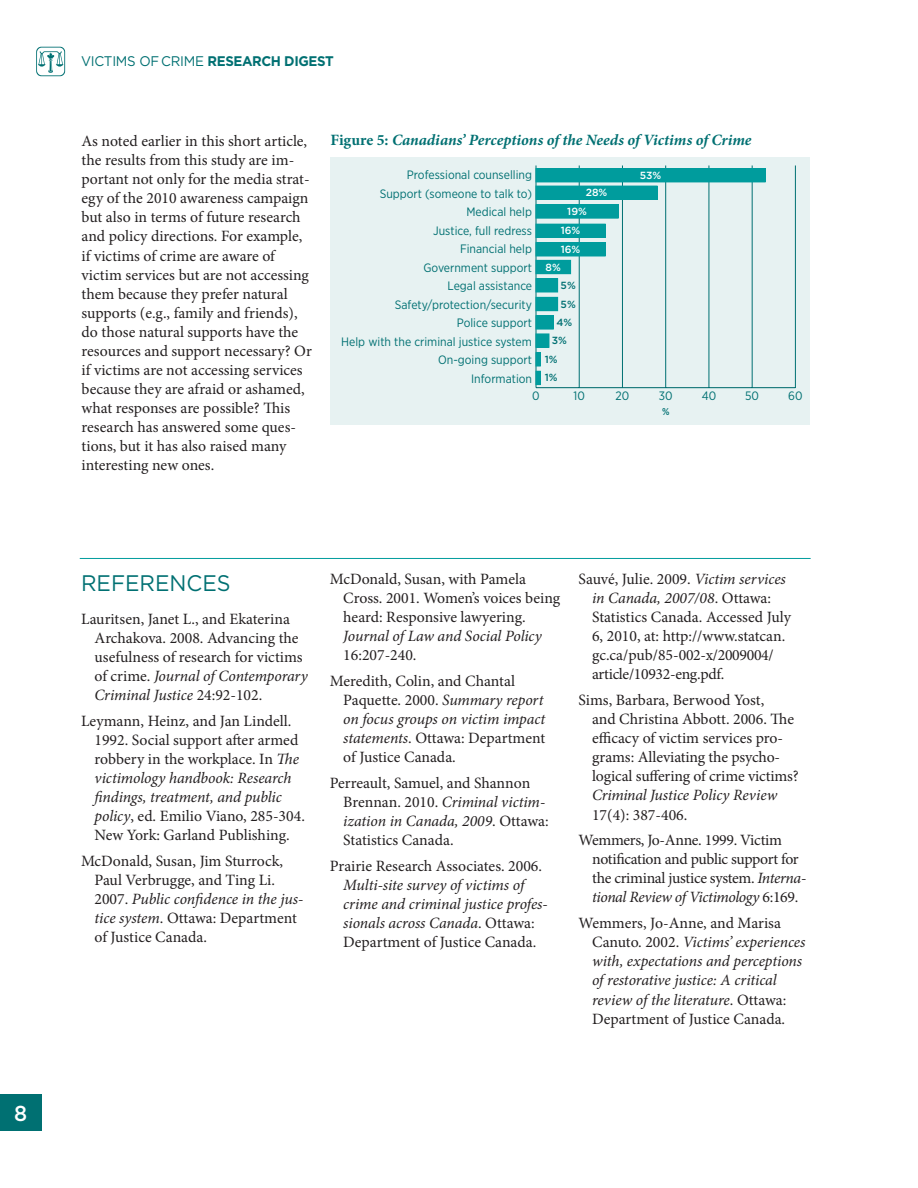
<style>
.page{position:relative;width:918px;height:1188px;background:#fff}
.page>*{position:absolute;margin:0;border:0;box-sizing:border-box;transform-origin:0 0}
.t1{font:22.5px "Gotham";color:#007072;scale:.96 1}
.t2{font:500 21.6px "Gotham";color:#fff;scale:.96 1}
.t3{font:15.75px/19px "Minion Pro";letter-spacing:-.005em;color:#231f20}
.t4{font:italic 15.75px/19px "Minion Pro";letter-spacing:-.01em;color:#231f20}
.t5{font:italic 700 15.75px "Minion Pro";letter-spacing:-.005em;color:#007072}
.t6{font:13.95px "Gotham";letter-spacing:-.02em;color:#007072;scale:.96 1}
.t7{font:12.15px "Gotham Narrow";color:#007072}
.t8{font:500 10.35px "Gotham";color:#fff}
.t9{font:500 10.35px "Gotham";color:#007072}
.t10{font:500 9.9px "Gotham Narrow";color:#007072}
.s1{font-weight:700}
.s2{font-style:normal}
.s3{font-style:italic}
</style>
<div class="page">
<div style="left:0;top:1094px;width:41px;height:37px;background:#007072"></div>
<svg style="left:36px;top:47px;width:29px;height:29px"></svg>
<div style="left:330px;top:157px;width:480px;height:267px;background:#e7f2f2"></div>
<hr style="left:536px;top:387px;width:259px;height:1px;background:#007072">
<hr style="left:536px;top:165px;width:1px;height:223px;background:#007072">
<hr style="left:579px;top:165px;width:1px;height:223px;background:#007072">
<hr style="left:622px;top:165px;width:1px;height:223px;background:#007072">
<hr style="left:665px;top:165px;width:1px;height:223px;background:#007072">
<hr style="left:709px;top:165px;width:1px;height:223px;background:#007072">
<hr style="left:752px;top:165px;width:1px;height:223px;background:#007072">
<hr style="left:795px;top:165px;width:1px;height:223px;background:#007072">
<div style="left:536px;top:169px;width:229px;height:13px;background:#009c9d"></div>
<div style="left:536px;top:168px;width:229px;height:14px;border:1px solid #009c9d"></div>
<div style="left:536px;top:186px;width:121px;height:13px;background:#009c9d"></div>
<div style="left:536px;top:186px;width:121px;height:14px;border:1px solid #009c9d"></div>
<div style="left:536px;top:205px;width:82px;height:13px;background:#009c9d"></div>
<div style="left:536px;top:224px;width:69px;height:13px;background:#009c9d"></div>
<div style="left:536px;top:224px;width:69px;height:14px;border:1px solid #009c9d"></div>
<div style="left:536px;top:243px;width:69px;height:13px;background:#009c9d"></div>
<div style="left:536px;top:242px;width:69px;height:14px;border:1px solid #009c9d"></div>
<div style="left:536px;top:260px;width:35px;height:14px;background:#009c9d"></div>
<div style="left:536px;top:279px;width:22px;height:13px;background:#009c9d"></div>
<div style="left:536px;top:278px;width:22px;height:14px;border:1px solid #009c9d"></div>
<div style="left:536px;top:297px;width:22px;height:14px;background:#009c9d"></div>
<div style="left:536px;top:316px;width:17px;height:13px;background:#009c9d"></div>
<div style="left:536px;top:315px;width:18px;height:14px;border:1px solid #009c9d"></div>
<div style="left:536px;top:334px;width:13px;height:13px;background:#009c9d"></div>
<div style="left:536px;top:334px;width:13px;height:14px;border:1px solid #009c9d"></div>
<hr style="left:536px;top:353px;width:4px;height:13px;background:#009c9d">
<div style="left:536px;top:352px;width:5px;height:14px;border:1px solid #009c9d"></div>
<hr style="left:536px;top:371px;width:4px;height:14px;background:#009c9d">
<div style="left:536px;top:371px;width:5px;height:14px;border:1px solid #009c9d"></div>
<hr style="left:80px;top:558px;width:731px;height:1px;background:#009c9d">
<h2 class="t2" style="left:14px;top:1101px;width:15px">8</h2>
<p class="t6" style="left:81px;top:53px;width:265px">VICTIMS OF CRIME <span class="s1">RESEARCH DIGEST</span></p>
<p class="t3" style="left:82px;top:132px;width:232px">As noted earlier in this short article, the results from this study are im&shy;portant not only for the media strat&shy;egy of the 2010 awareness campaign but also in terms of future research and policy directions. For example, if victims of crime are aware of victim services but are not accessing them because they prefer natural supports (e.g., family and friends), do those natural supports have the resources and support necessary? Or if victims are not accessing services because they are afraid or ashamed, what responses are possible? This research has answered some ques&shy;tions, but it has also raised many interesting new ones.</p>
<p class="t5" style="left:330px;top:129px;width:423px"><span class="s2">Figure 5:</span> Canadians’ Perceptions of the Needs of Victims of Crime</p>
<p class="t7" style="left:407px;top:168px;width:127px">Professional counselling</p>
<p class="t8" style="left:640px;top:169px;width:23px">53%</p>
<p class="t8" style="left:586px;top:187px;width:23px">28%</p>
<p class="t8" style="left:567px;top:205px;width:21px">19%</p>
<p class="t8" style="left:561px;top:225px;width:21px">16%</p>
<p class="t8" style="left:561px;top:243px;width:21px">16%</p>
<p class="t8" style="left:546px;top:261px;width:17px">8%</p>
<p class="t9" style="left:561px;top:279px;width:17px">5%</p>
<p class="t9" style="left:561px;top:298px;width:17px">5%</p>
<p class="t9" style="left:556px;top:316px;width:17px">4%</p>
<p class="t9" style="left:552px;top:335px;width:17px">3%</p>
<p class="t9" style="left:545px;top:353px;width:14px">1%</p>
<p class="t9" style="left:545px;top:372px;width:14px">1%</p>
<p class="t7" style="left:380px;top:186px;width:154px">Support (someone to talk to)</p>
<p class="t7" style="left:466px;top:205px;width:67px">Medical help</p>
<p class="t7" style="left:433px;top:223px;width:100px">Justice, full redress</p>
<p class="t7" style="left:460px;top:242px;width:73px">Financial help</p>
<p class="t7" style="left:423px;top:260px;width:110px">Government support</p>
<p class="t7" style="left:447px;top:279px;width:86px">Legal assistance</p>
<p class="t7" style="left:395px;top:297px;width:139px">Safety/protection/security</p>
<p class="t7" style="left:457px;top:316px;width:77px">Police support</p>
<p class="t7" style="left:341px;top:334px;width:192px">Help with the criminal justice system</p>
<p class="t7" style="left:438px;top:353px;width:95px">On-going support</p>
<p class="t7" style="left:471px;top:371px;width:63px">Information</p>
<p class="t7" style="left:532px;top:389px;width:9px">0</p>
<p class="t7" style="left:574px;top:389px;width:13px">10</p>
<p class="t7" style="left:616px;top:389px;width:15px">20</p>
<p class="t7" style="left:659px;top:389px;width:15px">30</p>
<p class="t7" style="left:702px;top:389px;width:16px">40</p>
<p class="t7" style="left:745px;top:389px;width:15px">50</p>
<p class="t7" style="left:788px;top:389px;width:16px">60</p>
<p class="t10" style="left:662px;top:405px;width:9px">%</p>
<h1 class="t1" style="left:81px;top:571px;width:157px">REFERENCES</h1>
<p class="t3" style="left:94px;top:609px;width:215px;text-indent:-13px">Lauritsen, Janet L., and Ekaterina Archakova. 2008. Advancing the usefulness of research for victims of crime. <span class="s3">Journal of Contemporary Criminal Justice</span> 24:92-102.</p>
<p class="t3" style="left:94px;top:711px;width:212px;text-indent:-13px">Leymann, Heinz, and Jan Lindell.<br>1992. Social support after armed robbery in the workplace. In <span class="s3">The victimology handbook: Research findings, treatment, and public policy</span>, ed. Emilio Viano, 285-304.<br>New York: Garland Publishing.</p>
<p class="t3" style="left:94px;top:851px;width:210px;text-indent:-13px">McDonald, Susan, Jim Sturrock,<br>Paul Verbrugge, and Ting Li.<br>2007. <span class="s3">Public confidence in the jus&shy;tice system</span>. Ottawa: Department of Justice Canada.</p>
<p class="t3" style="left:343px;top:569px;width:218px;text-indent:-13px">McDonald, Susan, with Pamela<br>Cross. 2001. Women’s voices being heard: Responsive lawyering.</p>
<p class="t4" style="left:343px;top:627px;width:200px">Journal of Law and Social Policy</p>
<p class="t3" style="left:330px;top:642px;width:187px;line-height:25.8px;text-indent:13px">16:207-240.<br>Meredith, Colin, and Chantal</p>
<p class="t4" style="left:343px;top:690px;width:204px"><span class="s2">Paquette. 2000.</span> Summary report on focus groups on victim impact statements<span class="s2">. Ottawa: Department of Justice Canada.</span></p>
<p class="t3" style="left:343px;top:774px;width:207px;text-indent:-13px">Perreault, Samuel, and Shannon<br>Brennan. 2010. <span class="s3">Criminal victim&shy;ization in Canada, 2009</span>. Ottawa:<br>Statistics Canada.</p>
<p class="t3" style="left:330px;top:857px;width:214px">Prairie Research Associates. 2006.</p>
<p class="t4" style="left:343px;top:875px;width:206px">Multi-site survey of victims of crime and criminal justice profes&shy;sionals across Canada<span class="s2">. Ottawa:<br>Department of Justice Canada.</span></p>
<p class="t3" style="left:592px;top:570px;width:200px;text-indent:-13px">Sauvé, Julie. 2009. <span class="s3">Victim services in Canada, 2007/08</span>. Ottawa:<br>Statistics Canada. Accessed July<br>6, 2010, at: http://www.statcan. gc.ca/pub/85-002-x/2009004/ article/10932-eng.pdf.</p>
<p class="t3" style="left:592px;top:691px;width:208px;text-indent:-13px">Sims, Barbara, Berwood Yost,<br>and Christina Abbott. 2006. The efficacy of victim services pro&shy;grams: Alleviating the psycho&shy;logical suffering of crime victims?</p>
<p class="t4" style="left:592px;top:786px;width:187px">Criminal Justice Policy Review</p>
<p class="t3" style="left:579px;top:802px;width:205px;line-height:25.8px;text-indent:13px">17(4): 387-406.<br>Wemmers, Jo-Anne. 1999. Victim</p>
<p class="t3" style="left:592px;top:850px;width:216px">notification and public support for the criminal justice system. <span class="s3">Interna&shy;tional Review of Victimology</span> 6:169.</p>
<p class="t4" style="left:592px;top:914px;width:215px;text-indent:-13px"><span class="s2">Wemmers, Jo-Anne, and Marisa Canuto. 2002.</span> Victims’ experiences with, expectations and perceptions of restorative justice: A critical review of the literature<span class="s2">. Ottawa:<br>Department of Justice Canada.</span></p>
</div>
